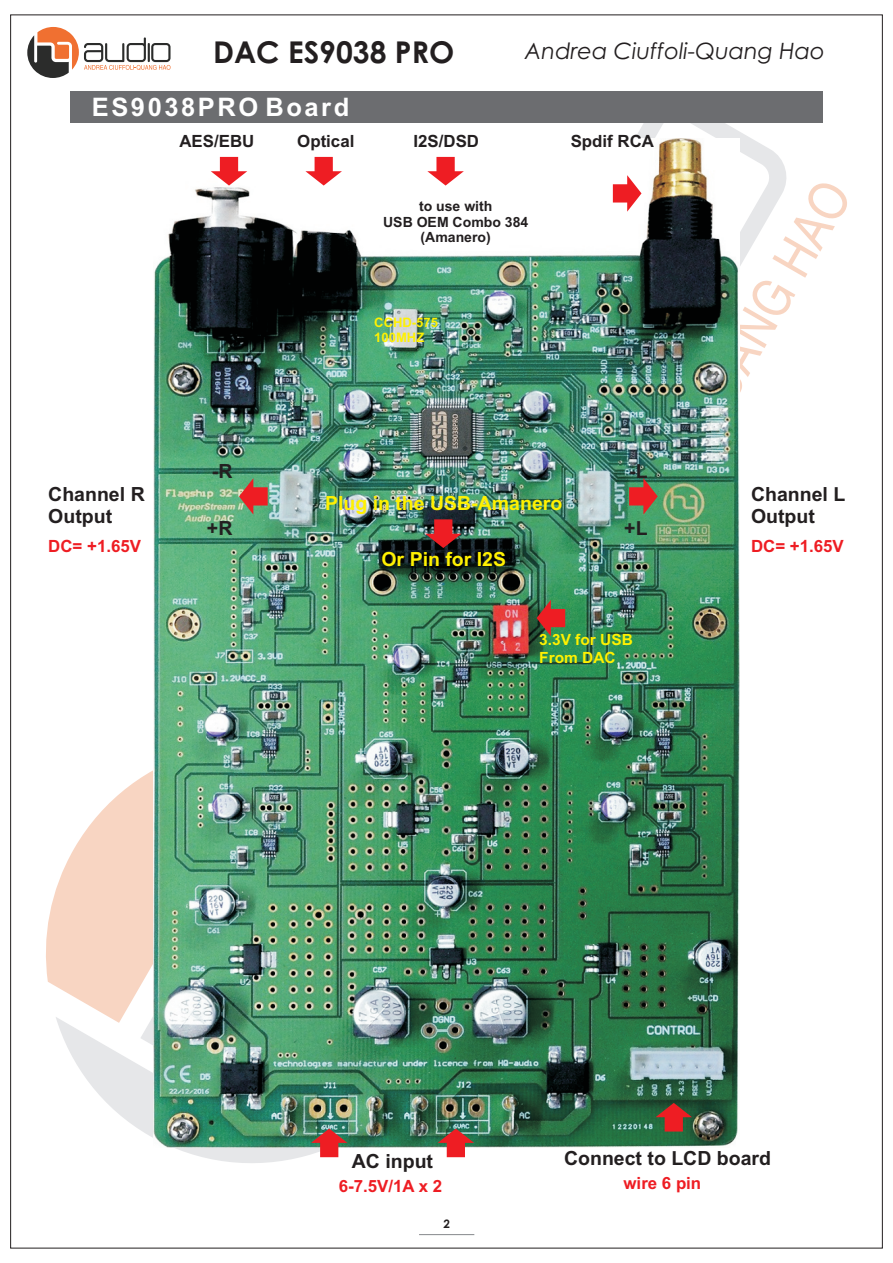
<style>
.page{position:relative;width:893px;height:1263px;background:#fff}
.page>*{position:absolute;margin:0;border:0;box-sizing:border-box;transform-origin:0 0}
.t1{font:700 30px "Century Gothic";color:#231f20}
.t2{font:700 25.5px "Arial";letter-spacing:.1em;color:#fff}
.t3{font:italic 22.5px "Century Gothic";color:#231f20}
.t4{font:700 19.5px/21.8px "Arial";color:#231f20}
.t5{font:700 19.5px "Arial";color:#fff101}
.t6{font:700 16.8px "Arial";color:#ee1d23}
.t7{font:700 16.8px "Arial";color:#231f20}
.t8{font:700 15.45px/17.2px "Arial";color:#fff101}
.t9{font:700 14.1px/15.8px "Arial";color:#231f20;text-align:center}
.t10{font:700 13.05px/14.5px "Arial";color:#fff101}
.t11{font:700 11.7px "Century Gothic";color:#231f20}
</style>
<div class="page">
<svg style="left:739px;top:183px;width:108px;height:622px"></svg>
<svg style="left:635px;top:123px;width:156px;height:645px"></svg>
<svg style="left:46px;top:770px;width:108px;height:217px;fill:#f8d5c2"></svg>
<svg style="left:56px;top:881px;width:409px;height:282px"></svg>
<img style="left:154px;top:139px;width:585px;height:1009px">
<svg style="left:311px;top:1128px;width:36px;height:29px"></svg>
<svg style="left:438px;top:1128px;width:36px;height:29px"></svg>
<svg style="left:655px;top:1103px;width:37px;height:28px"></svg>
<svg style="left:629px;top:478px;width:29px;height:37px"></svg>
<svg style="left:239px;top:478px;width:29px;height:37px"></svg>
<svg style="left:425px;top:519px;width:37px;height:29px"></svg>
<svg style="left:613px;top:175px;width:28px;height:37px"></svg>
<svg style="left:211px;top:157px;width:36px;height:29px"></svg>
<svg style="left:305px;top:157px;width:37px;height:29px"></svg>
<svg style="left:427px;top:157px;width:37px;height:29px"></svg>
<svg style="left:537px;top:600px;width:28px;height:36px"></svg>
<div style="left:70px;top:91px;width:753px;height:32px;background:#6c6d70"></div>
<svg style="left:27px;top:27px;width:144px;height:51px"></svg>
<hr style="left:419px;top:1234px;width:55px;height:1px;background:#939598">
<h1 class="t1" style="left:213px;top:41px;width:243px">DAC ES9038 PRO</h1>
<p class="t3" style="left:525px;top:42px;width:301px">Andrea Ciuffoli-Quang Hao</p>
<h2 class="t2" style="left:92px;top:97px;width:259px">ES9038PRO Board</h2>
<p class="t7" style="left:179px;top:135px;width:76px">AES/EBU</p>
<p class="t7" style="left:297px;top:135px;width:59px">Optical</p>
<p class="t7" style="left:414px;top:135px;width:67px">I2S/DSD</p>
<p class="t7" style="left:571px;top:135px;width:85px">Spdif RCA</p>
<p class="t9" style="left:383px;top:199px;width:147px">to use with<br>USB OEM Combo 384 (Amanero)</p>
<p class="t10" style="left:374px;top:316px;width:65px">CCHD-575<br>100MHZ</p>
<p class="t4" style="left:212px;top:462px;width:22px">-R</p>
<p class="t4" style="left:629px;top:462px;width:20px">-L</p>
<p class="t4" style="left:48px;top:485px;width:98px">Channel R<br>Output</p>
<p class="t4" style="left:751px;top:485px;width:96px">Channel L<br>Output</p>
<p class="t5" style="left:325px;top:496px;width:239px">Plug in the USB-Amanero</p>
<p class="t5" style="left:381px;top:551px;width:126px">Or Pin for I2S</p>
<p class="t4" style="left:207px;top:519px;width:27px">+R</p>
<p class="t4" style="left:624px;top:519px;width:25px">+L</p>
<p class="t6" style="left:48px;top:539px;width:94px">DC= +1.65V</p>
<p class="t6" style="left:751px;top:539px;width:94px">DC= +1.65V</p>
<p class="t8" style="left:539px;top:633px;width:95px">3.3V for USB<br>From DAC</p>
<p class="t4" style="left:352px;top:1152px;width:83px">AC input</p>
<p class="t6" style="left:339px;top:1180px;width:105px">6-7.5V/1A x 2</p>
<p class="t11" style="left:443px;top:1219px;width:8px">2</p>
<p class="t4" style="left:564px;top:1149px;width:208px">Connect to LCD board</p>
<p class="t6" style="left:623px;top:1177px;width:79px">wire 6 pin</p>
</div>
